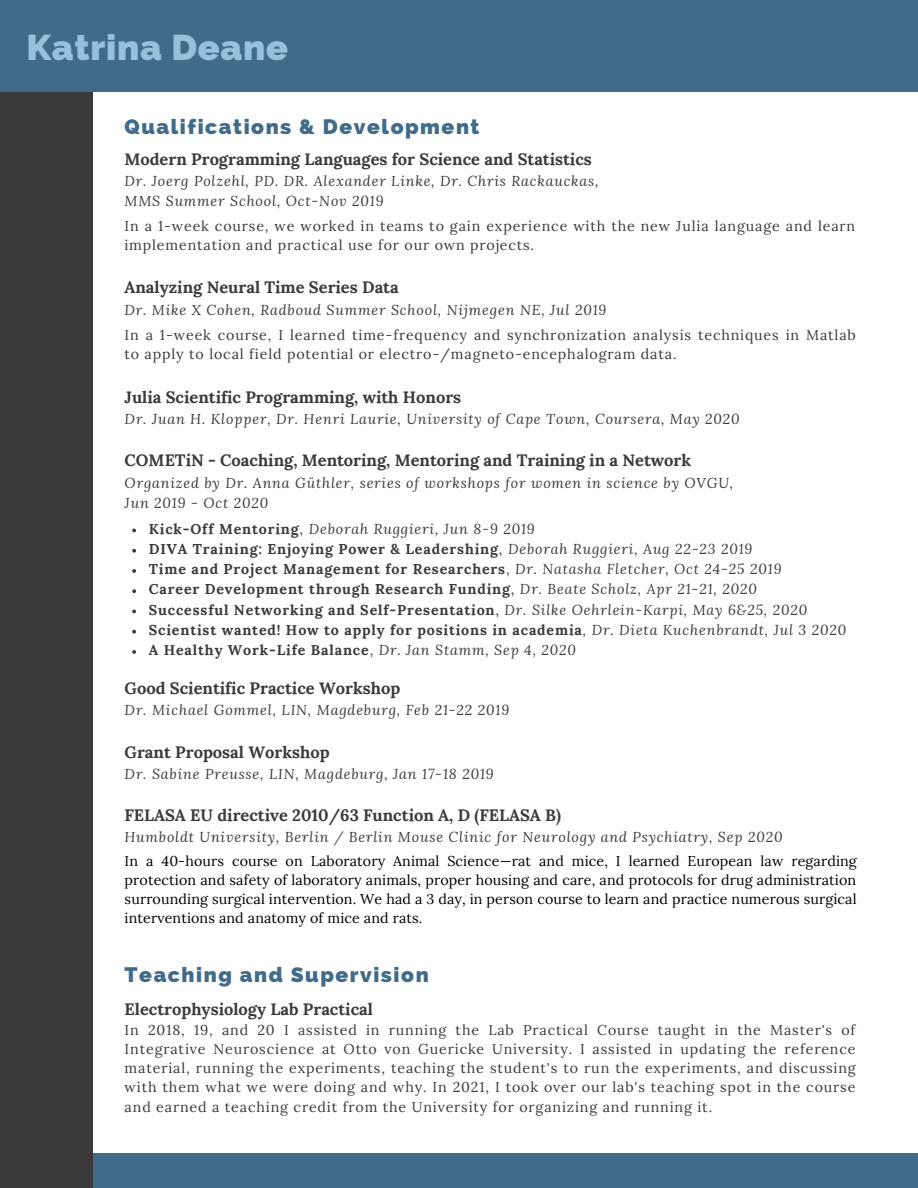
<style>
.page{position:relative;width:918px;height:1188px;background:#416b8b}
.page>*{position:absolute;margin:0;border:0;box-sizing:border-box;transform-origin:0 0}
.t1{font:800 36px "Raleway";letter-spacing:.02em;color:#98bfdc}
.t2{font:800 21px "Raleway";letter-spacing:.075em;color:#416b8b}
.t3{font:700 16.5px "Lora";color:#3a3a3a}
.t4{font:14.25px/19.2px "Lora";letter-spacing:.06em;color:#3a3a3a}
.t5{font:700 14.25px/20.2px "Lora";letter-spacing:.06em;color:#3a3a3a}
.t6{font:italic 14.25px/20.2px "Lora";letter-spacing:.06em;color:#3a3a3a}
.t7{font:14.25px/19.2px "Lora";letter-spacing:.01em;color:#000;text-align:justify}
.s1{font-weight:400}
.s2{font-weight:400;font-style:italic}
</style>
<div class="page">
<div style="left:0;top:92px;width:918px;height:1061px;background:#fff"></div>
<div style="left:0;top:92px;width:92px;height:1096px;background:#3a3a3a"></div>
<svg style="left:132px;top:529px;width:4px;height:3px"></svg>
<svg style="left:132px;top:549px;width:4px;height:4px"></svg>
<svg style="left:132px;top:569px;width:4px;height:4px"></svg>
<svg style="left:132px;top:589px;width:4px;height:4px"></svg>
<svg style="left:132px;top:610px;width:4px;height:3px"></svg>
<svg style="left:132px;top:630px;width:4px;height:4px"></svg>
<svg style="left:132px;top:650px;width:4px;height:4px"></svg>
<h1 class="t1" style="left:26px;top:27px;width:263px">Katrina Deane</h1>
<h2 class="t2" style="left:124px;top:114px;width:357px">Qualifications &amp; Development</h2>
<p class="t3" style="left:124px;top:148px;width:469px">Modern Programming Languages for Science and Statistics</p>
<p class="t6" style="left:124px;top:170px;width:476px">Dr. Joerg Polzehl, PD. DR. Alexander Linke, Dr. Chris Rackauckas,<br>MMS Summer School, Oct-Nov 2019</p>
<p class="t4" style="left:124px;top:216px;width:732px">In a 1-week course, we worked in teams to gain experience with the new Julia language and learn implementation and practical use for our own projects.</p>
<p class="t3" style="left:124px;top:277px;width:276px">Analyzing Neural Time Series Data</p>
<p class="t6" style="left:124px;top:299px;width:484px">Dr. Mike X Cohen, Radboud Summer School, Nijmegen NE, Jul 2019</p>
<p class="t4" style="left:124px;top:325px;width:733px">In a 1-week course, I learned time-frequency and synchronization analysis techniques in Matlab to apply to local field potential or electro-/magneto-encephalogram data.</p>
<p class="t3" style="left:125px;top:386px;width:338px">Julia Scientific Programming, with Honors</p>
<p class="t6" style="left:125px;top:408px;width:617px">Dr. Juan H. Klopper, Dr. Henri Laurie, University of Cape Town, Coursera, May 2020</p>
<p class="t3" style="left:125px;top:450px;width:568px">COMETiN - Coaching, Mentoring, Mentoring and Training in a Network</p>
<p class="t6" style="left:125px;top:472px;width:610px">Organized by Dr. Anna Güthler, series of workshops for women in science by OVGU,<br>Jun 2019 - Oct 2020</p>
<p class="t5" style="left:149px;top:518px;width:699px">Kick-Off Mentoring<span class="s1">,</span> <span class="s2">Deborah Ruggieri, Jun 8-9 2019<br></span>DIVA Training: Enjoying Power &amp; Leadershing<span class="s1">,</span> <span class="s2">Deborah Ruggieri, Aug 22-23 2019<br></span>Time and Project Management for Researchers<span class="s1">,</span> <span class="s2">Dr. Natasha Fletcher, Oct 24-25 2019<br></span>Career Development through Research Funding<span class="s1">,</span> <span class="s2">Dr. Beate Scholz, Apr 21-21, 2020<br></span>Successful Networking and Self-Presentation<span class="s1">,</span> <span class="s2">Dr. Silke Oehrlein-Karpi, May 6&amp;25, 2020<br></span>Scientist wanted! How to apply for positions in academia<span class="s2">, Dr. Dieta Kuchenbrandt, Jul 3 2020<br></span>A Healthy Work-Life Balance<span class="s1">,</span> <span class="s2">Dr. Jan Stamm, Sep 4, 2020</span></p>
<p class="t3" style="left:125px;top:677px;width:277px">Good Scientific Practice Workshop</p>
<p class="t6" style="left:125px;top:700px;width:386px">Dr. Michael Gommel, LIN, Magdeburg, Feb 21-22 2019</p>
<p class="t3" style="left:125px;top:741px;width:206px">Grant Proposal Workshop</p>
<p class="t6" style="left:125px;top:764px;width:371px">Dr. Sabine Preusse, LIN, Magdeburg, Jan 17-18 2019</p>
<p class="t3" style="left:124px;top:805px;width:438px">FELASA EU directive 2010/63 Function A, D (FELASA B)</p>
<p class="t6" style="left:124px;top:827px;width:660px">Humboldt University, Berlin / Berlin Mouse Clinic for Neurology and Psychiatry, Sep 2020</p>
<p class="t7" style="left:125px;top:851px;width:734px">In a 40-hours course on Laboratory Animal Science—rat and mice, I learned European law regarding protection and safety of laboratory animals, proper housing and care, and protocols for drug administration surrounding surgical intervention. We had a 3 day, in person course to learn and practice numerous surgical interventions and anatomy of mice and rats.</p>
<h2 class="t2" style="left:125px;top:962px;width:306px">Teaching and Supervision</h2>
<p class="t3" style="left:125px;top:998px;width:250px">Electrophysiology Lab Practical</p>
<p class="t4" style="left:125px;top:1020px;width:733px;text-align:justify">In 2018, 19, and 20 I assisted in running the Lab Practical Course taught in the Master's of Integrative Neuroscience at Otto von Guericke University. I assisted in updating the reference material, running the experiments, teaching the student's to run the experiments, and discussing with them what we were doing and why. In 2021, I took over our lab's teaching spot in the course and earned a teaching credit from the University for organizing and running it.</p>
</div>
